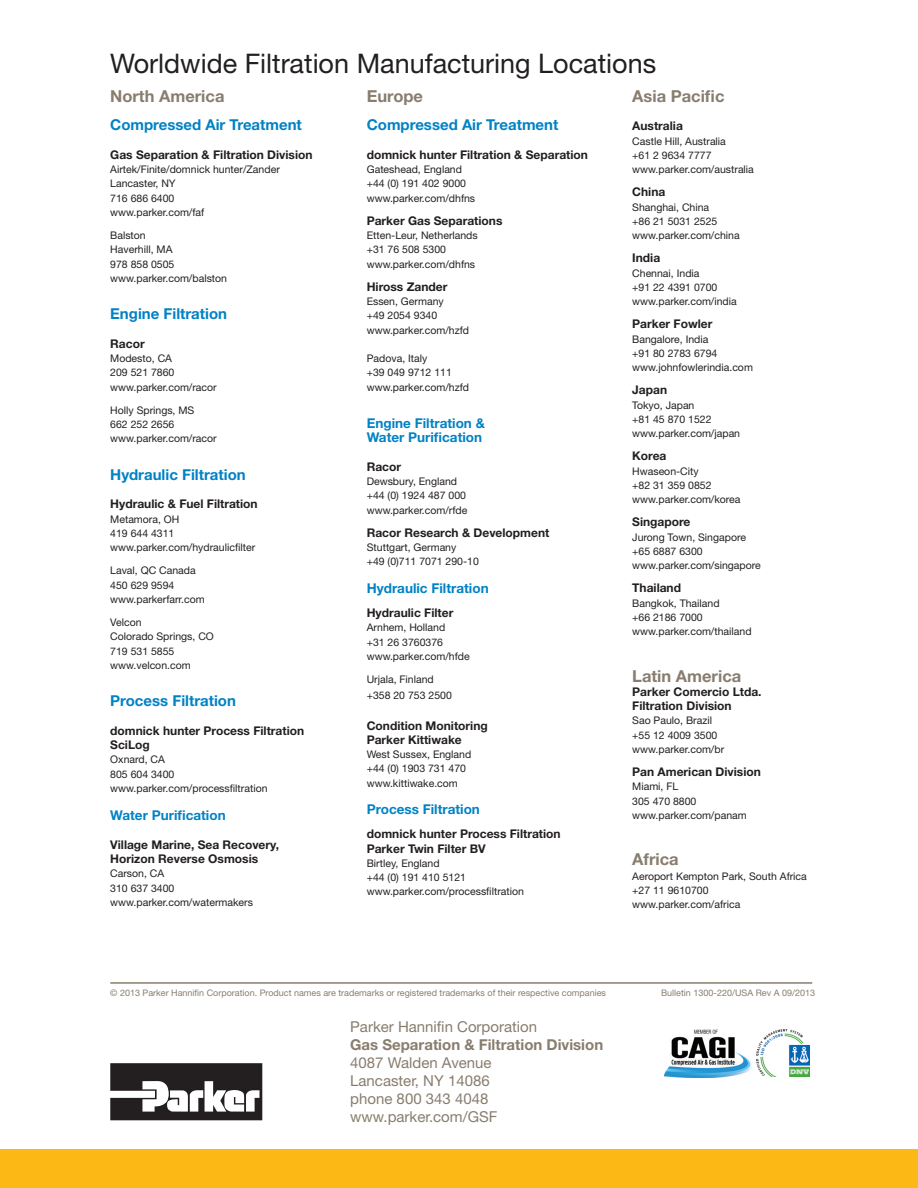
<style>
.page{position:relative;width:918px;height:1188px;background:#fff}
.page>*{position:absolute;margin:0;border:0;box-sizing:border-box;transform-origin:0 0}
.t1{font:27px "Helvetica Neue LT Std";color:#231f20}
.t2{font:700 16.5px "Helvetica Neue LT Std";color:#887d6e}
.t3{font:700 15px "Helvetica Neue LT Std";color:#0082c5}
.t4{font:15px/18px "Helvetica Neue LT Std";color:#887d6e}
.t5{font:700 15px "Helvetica Neue LT Std";color:#887d6e}
.t6{font:700 13.5px/14.2px "Helvetica Neue LT Std";color:#0082c5}
.t7{font:700 12px/14.2px "Helvetica Neue LT Std";color:#231f20}
.t8{font:10.5px/14.2px "Helvetica Neue LT Std";color:#231f20}
.t9{font:9px "Helvetica Neue LT Std";color:#887d6e}
</style>
<div class="page">
<img style="left:757px;top:1029px;width:52px;height:48px">
<img style="left:664px;top:1030px;width:88px;height:47px">
<div style="left:0;top:1149px;width:918px;height:39px;background:#fcb814"></div>
<svg style="left:110px;top:1063px;width:152px;height:57px"></svg>
<hr style="left:110px;top:982px;width:702px;height:2px;background:#887d6e">
<h1 class="t1" style="left:110px;top:48px;width:547px">Worldwide Filtration Manufacturing Locations</h1>
<h2 class="t2" style="left:110px;top:86px;width:116px">North America</h2>
<h3 class="t3" style="left:110px;top:116px;width:193px">Compressed Air Treatment</h3>
<p class="t7" style="left:110px;top:147px;width:204px">Gas Separation &amp; Filtration Division</p>
<p class="t8" style="left:110px;top:162px;width:171px">Airtek/Finite/domnick hunter/Zander<br>Lancaster, NY<br>716 686 6400<br>www.parker.com/faf</p>
<p class="t8" style="left:110px;top:228px;width:118px">Balston<br>Haverhill, MA<br>978 858 0505 www.parker.com/balston</p>
<h3 class="t3" style="left:110px;top:305px;width:118px">Engine Filtration</h3>
<p class="t7" style="left:110px;top:336px;width:36px">Racor</p>
<p class="t8" style="left:110px;top:351px;width:108px">Modesto, CA<br>209 521 7860 www.parker.com/racor</p>
<p class="t8" style="left:110px;top:403px;width:108px">Holly Springs, MS<br>662 252 2656 www.parker.com/racor</p>
<h3 class="t3" style="left:110px;top:465px;width:137px">Hydraulic Filtration</h3>
<p class="t7" style="left:110px;top:497px;width:149px">Hydraulic &amp; Fuel Filtration</p>
<p class="t8" style="left:110px;top:512px;width:147px">Metamora, OH<br>419 644 4311 www.parker.com/hydraulicfilter</p>
<p class="t8" style="left:110px;top:563px;width:96px">Laval, QC Canada<br>450 629 9594 www.parkerfarr.com</p>
<p class="t8" style="left:110px;top:615px;width:105px">Velcon<br>Colorado Springs, CO<br>719 531 5855 www.velcon.com</p>
<h3 class="t3" style="left:110px;top:692px;width:127px">Process Filtration</h3>
<p class="t7" style="left:110px;top:723px;width:195px">domnick hunter Process Filtration<br>SciLog</p>
<p class="t8" style="left:110px;top:752px;width:159px">Oxnard, CA<br>805 604 3400 www.parker.com/processfiltration</p>
<p class="t6" style="left:110px;top:808px;width:117px">Water Purification</p>
<p class="t7" style="left:110px;top:837px;width:170px">Village Marine, Sea Recovery,<br>Horizon Reverse Osmosis</p>
<p class="t8" style="left:110px;top:866px;width:144px">Carson, CA<br>310 637 3400 www.parker.com/watermakers</p>
<h2 class="t2" style="left:367px;top:86px;width:58px">Europe</h2>
<h3 class="t3" style="left:367px;top:116px;width:193px">Compressed Air Treatment</h3>
<p class="t7" style="left:367px;top:147px;width:223px">domnick hunter Filtration &amp; Separation</p>
<p class="t8" style="left:367px;top:162px;width:110px">Gateshead, England +44 (0) 191 402 9000 www.parker.com/dhfns</p>
<p class="t7" style="left:367px;top:213px;width:137px">Parker Gas Separations</p>
<p class="t8" style="left:367px;top:228px;width:113px">Etten-Leur, Netherlands +31 76 508 5300 www.parker.com/dhfns</p>
<p class="t7" style="left:367px;top:279px;width:82px">Hiross Zander</p>
<p class="t8" style="left:367px;top:294px;width:104px">Essen, Germany<br>+49 2054 9340 www.parker.com/hzfd</p>
<p class="t8" style="left:367px;top:351px;width:104px">Padova, Italy<br>+39 049 9712 111 www.parker.com/hzfd</p>
<p class="t6" style="left:367px;top:416px;width:120px">Engine Filtration &amp;<br>Water Purification</p>
<p class="t7" style="left:367px;top:459px;width:36px">Racor</p>
<p class="t8" style="left:367px;top:474px;width:102px">Dewsbury, England +44 (0) 1924 487 000 www.parker.com/rfde</p>
<p class="t7" style="left:367px;top:525px;width:184px">Racor Research &amp; Development</p>
<p class="t8" style="left:367px;top:540px;width:114px">Stuttgart, Germany<br>+49 (0)711 7071 290-10</p>
<p class="t6" style="left:367px;top:581px;width:123px">Hydraulic Filtration</p>
<p class="t7" style="left:367px;top:605px;width:88px">Hydraulic Filter</p>
<p class="t8" style="left:367px;top:620px;width:105px">Arnhem, Holland<br>+31 26 3760376 www.parker.com/hfde</p>
<p class="t8" style="left:367px;top:671px;width:87px;line-height:15.8px">Urjala, Finland +358 20 753 2500</p>
<p class="t7" style="left:367px;top:718px;width:123px">Condition Monitoring<br>Parker Kittiwake</p>
<p class="t8" style="left:367px;top:747px;width:106px">West Sussex, England +44 (0) 1903 731 470 www.kittiwake.com</p>
<p class="t6" style="left:367px;top:802px;width:115px">Process Filtration</p>
<p class="t7" style="left:367px;top:827px;width:195px">domnick hunter Process Filtration<br>Parker Twin Filter BV</p>
<p class="t8" style="left:367px;top:856px;width:159px">Birtley, England<br>+44 (0) 191 410 5121 www.parker.com/processfiltration</p>
<h2 class="t2" style="left:632px;top:86px;width:94px">Asia Pacific</h2>
<p class="t7" style="left:632px;top:119px;width:52px">Australia</p>
<p class="t8" style="left:632px;top:134px;width:123px">Castle Hill, Australia<br>+61 2 9634 7777 www.parker.com/australia</p>
<p class="t7" style="left:632px;top:185px;width:35px">China</p>
<p class="t8" style="left:632px;top:200px;width:109px">Shanghai, China<br>+86 21 5031 2525 www.parker.com/china</p>
<p class="t7" style="left:632px;top:251px;width:29px">India</p>
<p class="t8" style="left:632px;top:266px;width:106px">Chennai, India<br>+91 22 4391 0700 www.parker.com/india</p>
<p class="t7" style="left:632px;top:317px;width:82px">Parker Fowler</p>
<p class="t8" style="left:632px;top:332px;width:122px">Bangalore, India<br>+91 80 2783 6794 www.johnfowlerindia.com</p>
<p class="t7" style="left:632px;top:383px;width:36px">Japan</p>
<p class="t8" style="left:632px;top:398px;width:109px">Tokyo, Japan<br>+81 45 870 1522 www.parker.com/japan</p>
<p class="t7" style="left:632px;top:449px;width:36px">Korea</p>
<p class="t8" style="left:632px;top:464px;width:110px">Hwaseon-City<br>+82 31 359 0852 www.parker.com/korea</p>
<p class="t7" style="left:632px;top:515px;width:60px">Singapore</p>
<p class="t8" style="left:632px;top:530px;width:130px">Jurong Town, Singapore +65 6887 6300 www.parker.com/singapore</p>
<p class="t7" style="left:632px;top:581px;width:50px">Thailand</p>
<p class="t8" style="left:632px;top:596px;width:121px">Bangkok, Thailand<br>+66 2186 7000 www.parker.com/thailand</p>
<h2 class="t2" style="left:632px;top:665px;width:111px">Latin America</h2>
<p class="t7" style="left:632px;top:684px;width:131px">Parker Comercio Ltda.<br>Filtration Division</p>
<p class="t8" style="left:632px;top:713px;width:93px">Sao Paulo, Brazil +55 12 4009 3500 www.parker.com/br</p>
<p class="t7" style="left:632px;top:764px;width:130px">Pan American Division</p>
<p class="t8" style="left:632px;top:779px;width:116px">Miami, FL<br>305 470 8800 www.parker.com/panam</p>
<h2 class="t2" style="left:632px;top:849px;width:48px">Africa</h2>
<p class="t8" style="left:632px;top:869px;width:176px">Aeroport Kempton Park, South Africa +27 11 9610700 www.parker.com/africa</p>
<p class="t9" style="left:110px;top:987px;width:497px">© 2013 Parker Hannifin Corporation. Product names are trademarks or registered trademarks of their respective companies</p>
<p class="t9" style="left:661px;top:987px;width:155px">Bulletin 1300-220/USA Rev A 09/2013</p>
<h3 class="t4" style="left:350px;top:1017px;width:188px">Parker Hannifin Corporation</h3>
<h3 class="t5" style="left:350px;top:1035px;width:254px">Gas Separation &amp; Filtration Division</h3>
<h3 class="t4" style="left:350px;top:1053px;width:149px">4087 Walden Avenue<br>Lancaster, NY 14086 phone 800 343 4048 www.parker.com/GSF</h3>
</div>
